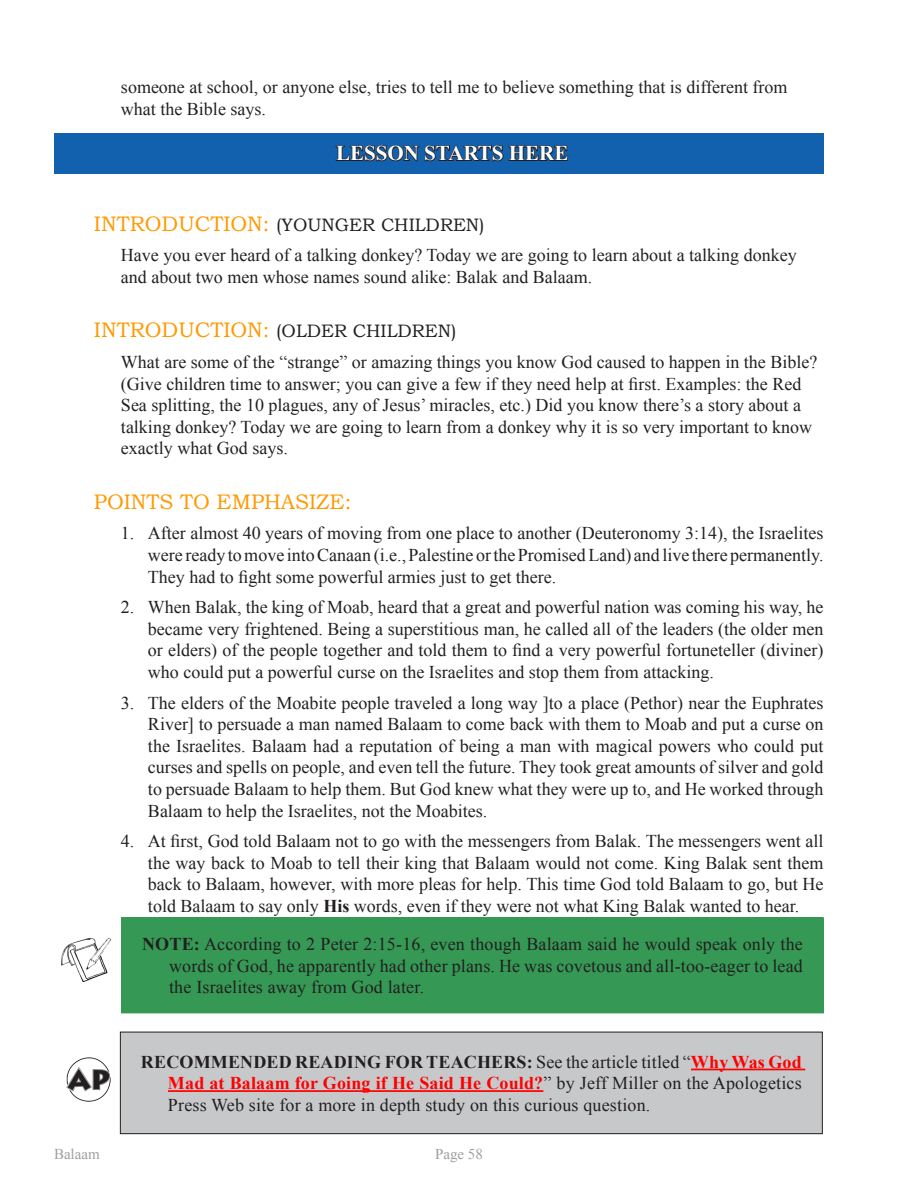
<style>
.page{position:relative;width:918px;height:1188px;background:#fff}
.page>*{position:absolute;margin:0;border:0;box-sizing:border-box;transform-origin:0 0}
.Heading_1{font:21px "Bookman Old Style";color:#f90}
.Lesson_Start_Text{font:700 21px "Times New Roman";color:#fff}
.Body_Text_Indented{font:18px/21.6px "Times New Roman";color:#231f20;text-align:justify}
.Boxed_Text{font:18px/21.6px "Times New Roman";letter-spacing:.01em;color:#231f20;text-align:justify}
.Heading_1-2{font:18px "Bookman Old Style";color:#231f20}
.t1{font:15px "Times New Roman";color:#9d9fa2}
.s1{font-size:21px;color:#f90}
.s2{font-weight:700}
.s3{font-weight:700;color:#f00}
</style>
<div class="page">
<div style="left:54px;top:133px;width:770px;height:40px;background:#1161af"></div>
<svg style="left:335px;top:145px;width:234px;height:17px"></svg>
<img style="left:62px;top:939px;width:50px;height:43px">
<div style="left:122px;top:918px;width:702px;height:95px;background:#359854"></div>
<div style="left:120px;top:1032px;width:702px;height:102px;background:#c7c8ca"></div>
<hr style="left:691px;top:1069px;width:114px;height:1px;background:#f00">
<hr style="left:168px;top:1090px;width:375px;height:2px;background:#f00">
<div style="left:120px;top:1032px;width:703px;height:102px;border:1px solid #231f20"></div>
<img style="left:66px;top:1057px;width:45px;height:45px">
<p class="Body_Text_Indented" style="left:121px;top:76px;width:668px">someone at school, or anyone else, tries to tell me to believe something that is different from what the Bible says.</p>
<p class="Lesson_Start_Text" style="left:336px;top:139px;width:234px">LESSON STARTS HERE</p>
<p class="Heading_1-2" style="left:94px;top:213px;width:392px"><span class="s1">INTRODUCTION:</span> (YOUNGER CHILDREN)</p>
<p class="Body_Text_Indented" style="left:121px;top:244px;width:677px">Have you ever heard of a talking donkey? Today we are going to learn about a talking donkey and about two men whose names sound alike: Balak and Balaam.</p>
<p class="Heading_1-2" style="left:94px;top:320px;width:364px"><span class="s1">INTRODUCTION:</span> (OLDER CHILDREN)</p>
<p class="Body_Text_Indented" style="left:121px;top:351px;width:698px;text-align:left">What are some of the “strange” or amazing things you know God caused to happen in the Bible? (Give children time to answer; you can give a few if they need help at first. Examples: the Red Sea splitting, the 10 plagues, any of Jesus’ miracles, etc.) Did you know there’s a story about a talking donkey? Today we are going to learn from a donkey why it is so very important to know exactly what God says.</p>
<p class="Heading_1" style="left:94px;top:488px;width:259px">POINTS TO EMPHASIZE:</p>
<p class="Body_Text_Indented" style="left:148px;top:522px;width:677px;text-indent:-27px">1. After almost 40 years of moving from one place to another (Deuteronomy 3:14), the Israelites were ready to move into Canaan (i.e., Palestine or the Promised Land) and live there permanently.<br>They had to fight some powerful armies just to get there.</p>
<p class="Body_Text_Indented" style="left:148px;top:596px;width:677px;text-indent:-27px">2. When Balak, the king of Moab, heard that a great and powerful nation was coming his way, he became very frightened. Being a superstitious man, he called all of the leaders (the older men or elders) of the people together and told them to find a very powerful fortuneteller (diviner) who could put a powerful curse on the Israelites and stop them from attacking.</p>
<p class="Body_Text_Indented" style="left:148px;top:692px;width:677px;text-indent:-27px">3. The elders of the Moabite people traveled a long way ]to a place (Pethor) near the Euphrates River] to persuade a man named Balaam to come back with them to Moab and put a curse on the Israelites. Balaam had a reputation of being a man with magical powers who could put curses and spells on people, and even tell the future. They took great amounts of silver and gold to persuade Balaam to help them. But God knew what they were up to, and He worked through Balaam to help the Israelites, not the Moabites.</p>
<p class="Body_Text_Indented" style="left:148px;top:830px;width:677px;text-indent:-27px">4. At first, God told Balaam not to go with the messengers from Balak. The messengers went all the way back to Moab to tell their king that Balaam would not come. King Balak sent them back to Balaam, however, with more pleas for help. This time God told Balaam to go, but He told Balaam to say only <span class="s2">His</span> words, even if they were not what King Balak wanted to hear.</p>
<p class="Boxed_Text" style="left:169px;top:933px;width:635px;text-indent:-27px"><span class="s2">NOTE:</span> According to 2 Peter 2:15-16, even though Balaam said he would speak only the words of God, he apparently had other plans. He was covetous and all-too-eager to lead the Israelites away from God later.</p>
<p class="Boxed_Text" style="left:168px;top:1050px;width:635px;text-indent:-27px"><span class="s2">RECOMMENDED READING FOR TEACHERS:</span> See the article titled “<span class="s3">Why Was God Mad at Balaam for Going if He Said He Could?</span>” by Jeff Miller on the Apologetics Press Web site for a more in depth study on this curious question.</p>
<p class="t1" style="left:54px;top:1144px;width:47px">Balaam</p>
<p class="t1" style="left:435px;top:1144px;width:49px">Page 58</p>
</div>
